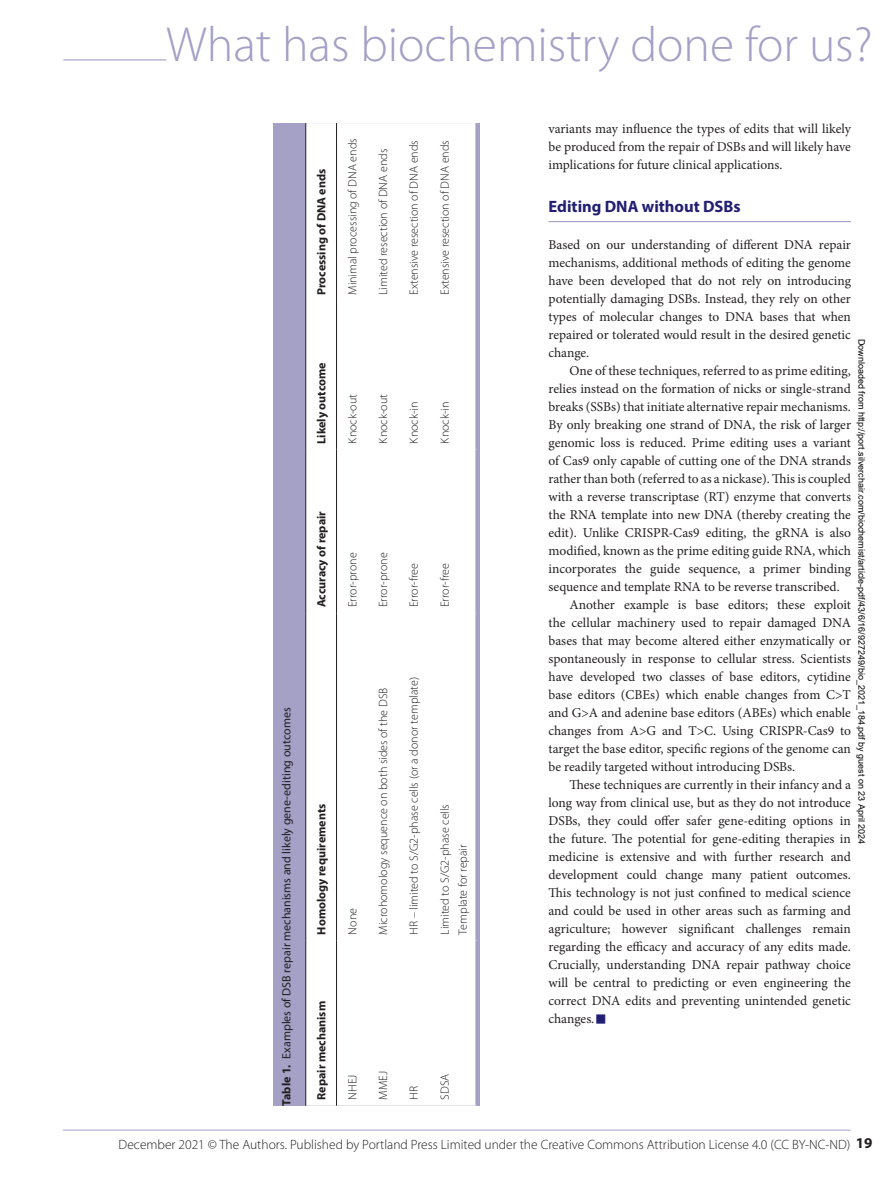
<style>
.page{position:relative;width:893px;height:1183px;background:#fff}
.page>*{position:absolute;margin:0;border:0;box-sizing:border-box;transform-origin:0 0}
.t1{font:300 49.5px "Myriad Pro";color:#a4a0c6}
.t2{font:31.5px "Minion Pro";color:#221f72}
.t3{font:700 16.5px "Myriad Pro";color:#221f72}
.t4{font:13.5px/18px "Minion Pro";color:#231f20;text-align:justify}
.t5{font:300 13.5px "Myriad Pro";color:#231f20}
.t6{font:300 12px/18px "Myriad Pro";color:#231f20}
.t7{font:700 12px "Myriad Pro";color:#231f20}
.t8{font:12px "Myriad Pro";color:#231f20}
.t9{font:9px "Arial";color:#000}
.s1{font-weight:700}
.s2{font-weight:700;font-size:15px}
</style>
<div class="page">
<hr style="left:63px;top:1129px;width:787px;height:1px;background:#a4a0c6">
<hr style="left:63px;top:59px;width:103px;height:1px;background:#a4a0c6">
<hr style="left:548px;top:221px;width:303px;height:1px;background:#a4a0c6">
<div style="left:273px;top:123px;width:207px;height:982px;background:#a4a0c6"></div>
<div style="left:306px;top:123px;width:169px;height:982px;background:#fff"></div>
<hr style="left:305px;top:940px;width:1px;height:165px;background:#231f20">
<hr style="left:336px;top:940px;width:1px;height:165px;background:#231f20">
<hr style="left:305px;top:613px;width:1px;height:327px;background:#231f20">
<hr style="left:336px;top:613px;width:1px;height:327px;background:#231f20">
<hr style="left:305px;top:449px;width:1px;height:164px;background:#231f20">
<hr style="left:336px;top:449px;width:1px;height:164px;background:#231f20">
<hr style="left:305px;top:301px;width:1px;height:148px;background:#231f20">
<hr style="left:336px;top:301px;width:1px;height:148px;background:#231f20">
<hr style="left:305px;top:123px;width:1px;height:178px;background:#231f20">
<hr style="left:336px;top:123px;width:1px;height:178px;background:#231f20">
<h1 class="t1" style="left:166px;top:14px;width:708px">What has biochemistry done for us?</h1>
<p class="t7" style="left:314px;top:295px;width:128px;rotate:-90deg">Processing of DNA ends</p>
<p class="t6" style="left:343px;top:295px;width:158px;rotate:-90deg">Minimal processing of DNA ends</p>
<p class="t6" style="left:374px;top:295px;width:147px;rotate:-90deg">Limited resection of DNA ends</p>
<p class="t6" style="left:405px;top:295px;width:156px;rotate:-90deg">Extensive resection of DNA ends</p>
<p class="t6" style="left:436px;top:295px;width:156px;rotate:-90deg">Extensive resection of DNA ends</p>
<p class="t7" style="left:314px;top:443px;width:83px;rotate:-90deg">Likely outcome</p>
<p class="t6" style="left:343px;top:443px;width:51px;rotate:-90deg">Knock-out</p>
<p class="t6" style="left:374px;top:443px;width:51px;rotate:-90deg">Knock-out</p>
<p class="t6" style="left:405px;top:443px;width:43px;rotate:-90deg">Knock-in</p>
<p class="t6" style="left:436px;top:443px;width:43px;rotate:-90deg">Knock-in</p>
<p class="t7" style="left:314px;top:607px;width:98px;rotate:-90deg">Accuracy of repair</p>
<p class="t6" style="left:343px;top:607px;width:56px;rotate:-90deg">Error-prone</p>
<p class="t6" style="left:374px;top:607px;width:56px;rotate:-90deg">Error-prone</p>
<p class="t6" style="left:405px;top:607px;width:46px;rotate:-90deg">Error-free</p>
<p class="t6" style="left:436px;top:607px;width:46px;rotate:-90deg">Error-free</p>
<p class="t8" style="left:279px;top:1105px;width:399px;rotate:-90deg"><span class="s1">Table 1.</span> Examples of DSB repair mechanisms and likely gene-editing outcomes</p>
<p class="t7" style="left:314px;top:934px;width:132px;rotate:-90deg">Homology requirements</p>
<p class="t6" style="left:343px;top:934px;width:28px;rotate:-90deg">None</p>
<p class="t6" style="left:374px;top:934px;width:248px;rotate:-90deg">Microhomology sequence on both sides of the DSB</p>
<p class="t6" style="left:405px;top:934px;width:259px;rotate:-90deg">HR – limited to S/G2-phase cells (or a donor template)</p>
<p class="t6" style="left:436px;top:934px;width:132px;rotate:-90deg">Limited to S/G2-phase cells<br>Template for repair</p>
<p class="t7" style="left:314px;top:1099px;width:100px;rotate:-90deg">Repair mechanism</p>
<p class="t6" style="left:343px;top:1099px;width:27px;rotate:-90deg">NHEJ</p>
<p class="t6" style="left:374px;top:1099px;width:30px;rotate:-90deg">MMEJ</p>
<p class="t6" style="left:405px;top:1099px;width:15px;rotate:-90deg">HR</p>
<p class="t6" style="left:436px;top:1099px;width:27px;rotate:-90deg">SDSA</p>
<p class="t4" style="left:548px;top:120px;width:304px">variants may influence the types of edits that will likely be produced from the repair of DSBs and will likely have implications for future clinical applications.</p>
<p class="t3" style="left:548px;top:196px;width:194px">Editing DNA without DSBs</p>
<p class="t4" style="left:548px;top:235px;width:304px">Based on our understanding of different DNA repair mechanisms, additional methods of editing the genome have been developed that do not rely on introducing potentially damaging DSBs. Instead, they rely on other types of molecular changes to DNA bases that when repaired or tolerated would result in the desired genetic change.</p>
<p class="t4" style="left:569px;top:361px;width:283px">One of these techniques, referred to as prime editing,</p>
<p class="t4" style="left:548px;top:379px;width:304px">relies instead on the formation of nicks or single-strand</p>
<p class="t4" style="left:548px;top:397px;width:304px">breaks (SSBs) that initiate alternative repair mechanisms.</p>
<p class="t4" style="left:548px;top:415px;width:304px">By only breaking one strand of DNA, the risk of larger</p>
<p class="t4" style="left:548px;top:433px;width:304px">genomic loss is reduced. Prime editing uses a variant</p>
<p class="t4" style="left:548px;top:451px;width:304px">of Cas9 only capable of cutting one of the DNA strands</p>
<p class="t4" style="left:548px;top:469px;width:304px">rather than both (referred to as a nickase). This is coupled</p>
<p class="t4" style="left:548px;top:487px;width:304px">with a reverse transcriptase (RT) enzyme that converts</p>
<p class="t4" style="left:548px;top:505px;width:304px">the RNA template into new DNA (thereby creating the</p>
<p class="t4" style="left:548px;top:523px;width:304px">edit). Unlike CRISPR-Cas9 editing, the gRNA is also</p>
<p class="t4" style="left:548px;top:541px;width:304px">modified, known as the prime editing guide RNA, which</p>
<p class="t4" style="left:548px;top:559px;width:304px">incorporates the guide sequence, a primer binding</p>
<p class="t4" style="left:548px;top:577px;width:293px">sequence and template RNA to be reverse transcribed.</p>
<p class="t4" style="left:569px;top:595px;width:283px">Another example is base editors; these exploit</p>
<p class="t4" style="left:548px;top:613px;width:304px">the cellular machinery used to repair damaged DNA</p>
<p class="t4" style="left:548px;top:631px;width:304px">bases that may become altered either enzymatically or</p>
<p class="t4" style="left:548px;top:649px;width:304px">spontaneously in response to cellular stress. Scientists</p>
<p class="t4" style="left:548px;top:667px;width:304px">have developed two classes of base editors, cytidine</p>
<p class="t4" style="left:548px;top:685px;width:304px">base editors (CBEs) which enable changes from C&gt;T</p>
<p class="t4" style="left:548px;top:703px;width:304px">and G&gt;A and adenine base editors (ABEs) which enable</p>
<p class="t4" style="left:548px;top:721px;width:304px">changes from A&gt;G and T&gt;C. Using CRISPR-Cas9 to</p>
<p class="t4" style="left:548px;top:739px;width:304px">target the base editor, specific regions of the genome can</p>
<p class="t4" style="left:548px;top:757px;width:248px">be readily targeted without introducing DSBs.</p>
<p class="t4" style="left:569px;top:775px;width:283px">These techniques are currently in their infancy and a</p>
<p class="t4" style="left:548px;top:793px;width:304px">long way from clinical use, but as they do not introduce</p>
<p class="t4" style="left:548px;top:811px;width:304px">DSBs, they could offer safer gene-editing options in</p>
<p class="t4" style="left:548px;top:829px;width:304px">the future. The potential for gene-editing therapies in</p>
<p class="t4" style="left:548px;top:847px;width:304px">medicine is extensive and with further research and</p>
<p class="t4" style="left:548px;top:865px;width:304px">development could change many patient outcomes.</p>
<p class="t4" style="left:548px;top:883px;width:304px">This technology is not just confined to medical science</p>
<p class="t4" style="left:548px;top:901px;width:304px">and could be used in other areas such as farming and</p>
<p class="t4" style="left:548px;top:919px;width:304px">agriculture; however significant challenges remain</p>
<p class="t4" style="left:548px;top:937px;width:304px">regarding the efficacy and accuracy of any edits made.</p>
<p class="t4" style="left:548px;top:955px;width:304px">Crucially, understanding DNA repair pathway choice</p>
<p class="t4" style="left:548px;top:973px;width:304px">will be central to predicting or even engineering the</p>
<p class="t4" style="left:548px;top:991px;width:304px">correct DNA edits and preventing unintended genetic</p>
<p class="t4" style="left:548px;top:1009px;width:47px">changes.</p>
<h2 class="t2" style="left:594px;top:995px;width:14px">■</h2>
<p class="t9" style="left:865px;top:339px;width:506px;rotate:90deg">Downloaded from http://port.silverchair.com/biochemist/article-pdf/43/6/16/927249/bio_2021_184.pdf by guest on 23 April 2024</p>
<p class="t5" style="left:119px;top:1135px;width:755px">December 2021 © The Authors. Published by Portland Press Limited under the Creative Commons Attribution License 4.0 (CC BY-NC-ND) <span class="s2">19</span></p>
</div>
